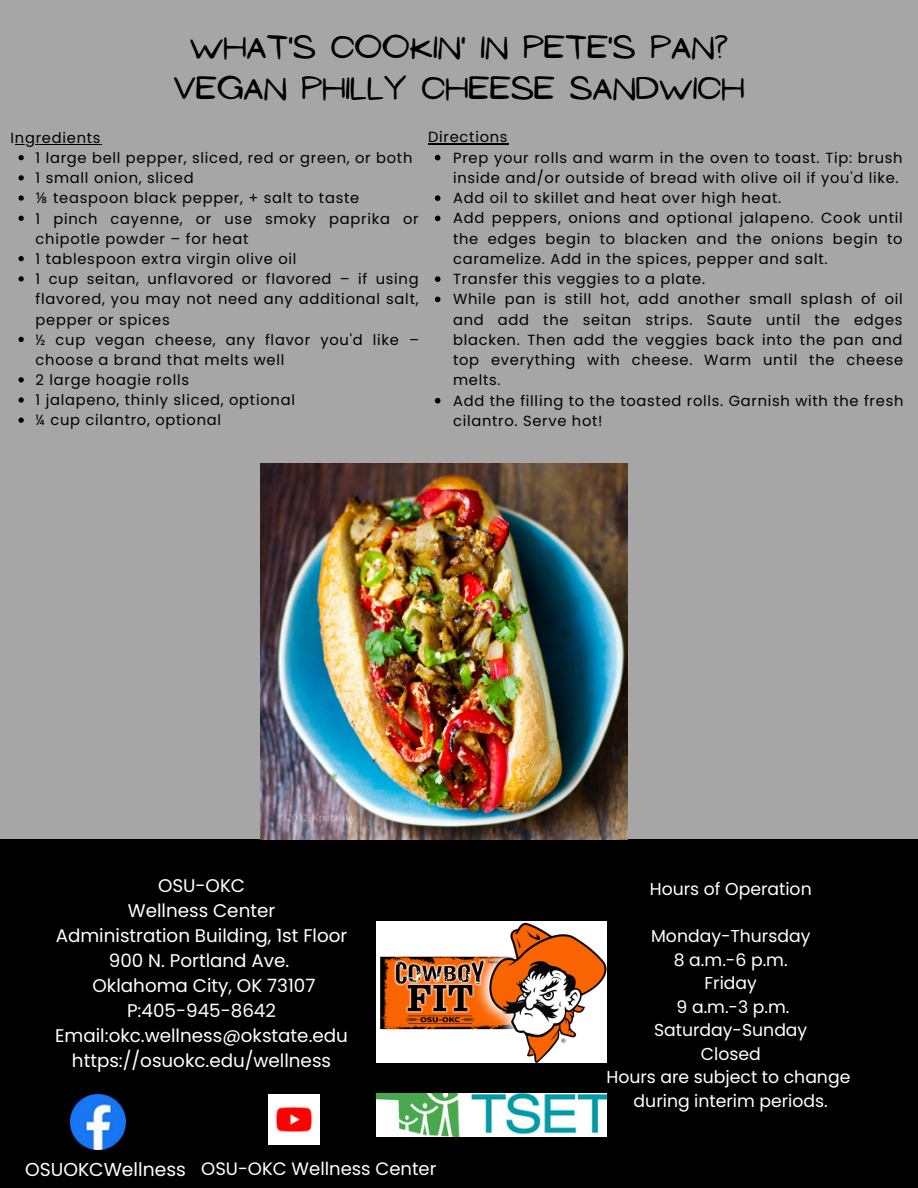
<style>
.page{position:relative;width:918px;height:1188px;background:#a6a6a6}
.page>*{position:absolute;margin:0;border:0;box-sizing:border-box;transform-origin:0 0}
.t1{font:29.55px/40.5px "NF Ananias Regular";color:#000;text-align:center}
.t2{font:18.75px "Poppins";color:#fff}
.t3{font:18.3px/25px "Poppins";color:#fff;text-align:center}
.t4{font:18px "Poppins";color:#fff}
.t5{font:17.25px/23.5px "Poppins";color:#fff;text-align:center}
.t6{font:14.7px/20.2px "Poppins";letter-spacing:.05em;color:#000}
.s1{font-family:"Noto Sans"}
</style>
<div class="page">
<div style="left:0;top:840px;width:918px;height:348px;background:#000"></div>
<img style="left:71px;top:1094px;width:55px;height:55px">
<img style="left:269px;top:1094px;width:50px;height:51px">
<img style="left:376px;top:921px;width:231px;height:142px">
<img style="left:261px;top:464px;width:366px;height:376px">
<img style="left:376px;top:1093px;width:231px;height:43px">
<svg style="left:19px;top:155px;width:5px;height:5px"></svg>
<svg style="left:19px;top:175px;width:5px;height:6px"></svg>
<svg style="left:19px;top:195px;width:5px;height:6px"></svg>
<svg style="left:19px;top:216px;width:5px;height:5px"></svg>
<svg style="left:19px;top:256px;width:5px;height:5px"></svg>
<svg style="left:19px;top:276px;width:5px;height:5px"></svg>
<svg style="left:19px;top:337px;width:5px;height:5px"></svg>
<svg style="left:19px;top:377px;width:5px;height:5px"></svg>
<svg style="left:19px;top:397px;width:5px;height:6px"></svg>
<svg style="left:19px;top:418px;width:5px;height:5px"></svg>
<hr style="left:15px;top:144px;width:86px;height:1px;background:#000">
<svg style="left:435px;top:155px;width:6px;height:5px"></svg>
<svg style="left:435px;top:195px;width:6px;height:6px"></svg>
<svg style="left:435px;top:216px;width:6px;height:5px"></svg>
<svg style="left:435px;top:276px;width:6px;height:6px"></svg>
<svg style="left:435px;top:297px;width:6px;height:5px"></svg>
<svg style="left:435px;top:398px;width:6px;height:5px"></svg>
<hr style="left:428px;top:144px;width:80px;height:1px;background:#000">
<p class="t6" style="left:11px;top:127px;width:91px">Ingredients</p>
<h1 class="t1" style="left:173px;top:28px;width:573px">WHAT'S COOKIN' IN PETE'S PAN?<br>VEGAN PHILLY CHEESE SANDWICH</h1>
<p class="t6" style="left:428px;top:127px;width:81px">Directions</p>
<p class="t6" style="left:36px;top:148px;width:385px">1 large bell pepper, sliced, red or green, or both 1 small onion, sliced<br><span class="s1">⅛</span> teaspoon black pepper, + salt to taste<br>1 pinch cayenne, or use smoky paprika or chipotle powder – for heat<br>1 tablespoon extra virgin olive oil<br>1 cup seitan, unflavored or flavored – if using flavored, you may not need any additional salt, pepper or spices<br>½ cup vegan cheese, any flavor you'd like – choose a brand that melts well<br>2 large hoagie rolls<br>1 jalapeno, thinly sliced, optional<br>¼ cup cilantro, optional</p>
<p class="t6" style="left:453px;top:147px;width:452px">Prep your rolls and warm in the oven to toast. Tip: brush inside and/or outside of bread with olive oil if you'd like.<br>Add oil to skillet and heat over high heat.<br>Add peppers, onions and optional jalapeno. Cook until the edges begin to blacken and the onions begin to caramelize. Add in the spices, pepper and salt.<br>Transfer this veggies to a plate.<br>While pan is still hot, add another small splash of oil and add the seitan strips. Saute until the edges blacken. Then add the veggies back into the pan and top everything with cheese. Warm until the cheese melts.<br>Add the filling to the toasted rolls. Garnish with the fresh cilantro. Serve hot!</p>
<p class="t3" style="left:55px;top:873px;width:294px">OSU-OKC<br>Wellness Center<br>Administration Building, 1st Floor<br>900 N. Portland Ave.<br>Oklahoma City, OK 73107<br>P:405-945-8642<br>Email:okc.wellness@okstate.edu https://osuokc.edu/wellness</p>
<p class="t2" style="left:25px;top:1156px;width:162px">OSUOKCWellness</p>
<p class="t4" style="left:201px;top:1156px;width:237px">OSU-OKC Wellness Center</p>
<p class="t5" style="left:650px;top:877px;width:163px">Hours of Operation</p>
<p class="t5" style="left:607px;top:924px;width:245px">Monday-Thursday<br>8 a.m.-6 p.m.<br>Friday<br>9 a.m.-3 p.m.<br>Saturday-Sunday<br>Closed<br>Hours are subject to change during interim periods.</p>
</div>
